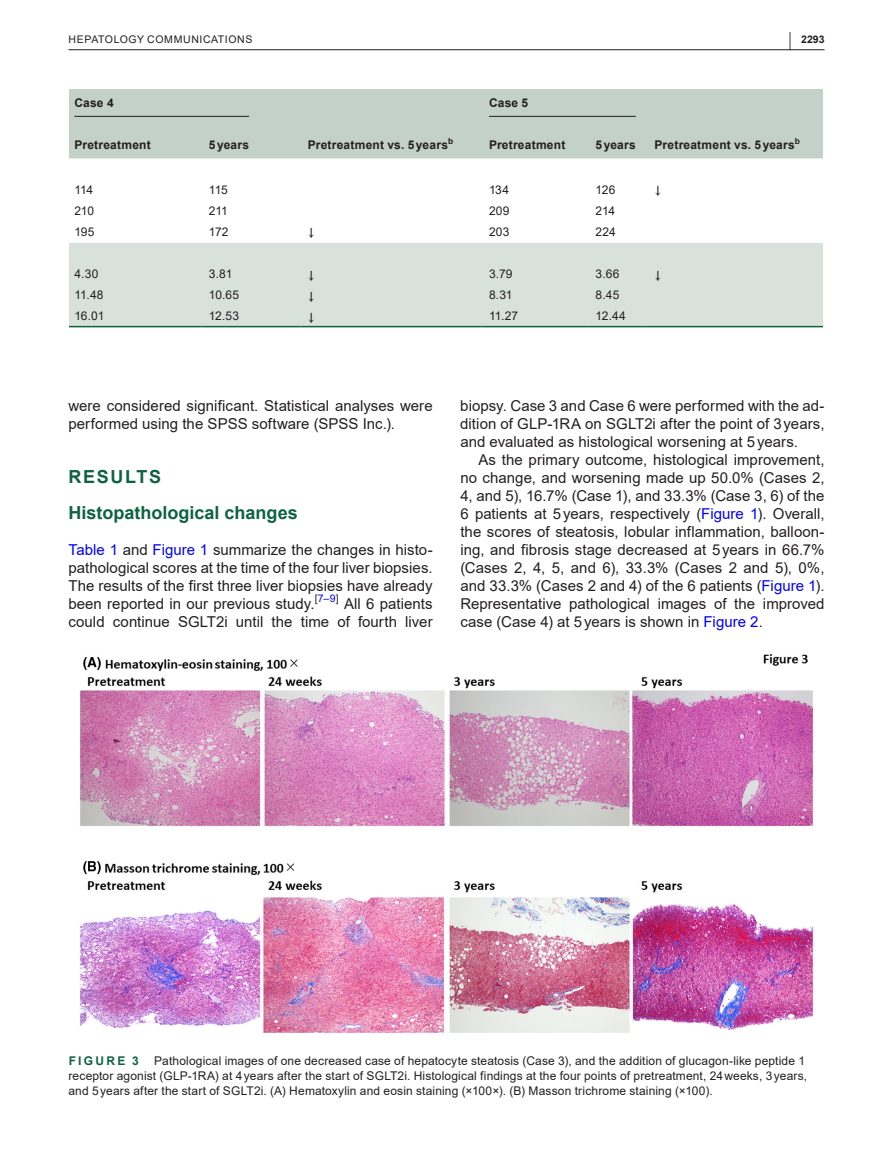
<style>
.page{position:relative;width:893px;height:1174px;background:#fff}
.page>*{position:absolute;margin:0;border:0;box-sizing:border-box;transform-origin:0 0}
.t1{font:700 19.5px "Arial";color:#231f20;scale:.38 1}
.t2{font:700 18px/36px "Arial";color:#0d6341}
.t3{font:15px/18px "Arial";letter-spacing:.005em;color:#231f20;text-align:justify}
.t4{font:12px/15px "Arial";letter-spacing:.01em;color:#231f20}
.t5{font:700 12px "Arial";letter-spacing:.015em;color:#231f20}
.t6{font:700 12px "Arial";letter-spacing:.19em;color:#0d6341}
.t7{font:700 12px "STIX";color:#231f20}
.t8{font:10.5px "Arial";letter-spacing:.055em;color:#231f20}
.t9{font:10.5px "Arial";color:#00f}
.t10{font:700 10.5px "Arial";color:#231f20}
.t11{font:700 8.4px "Arial";color:#231f20}
.s1{color:#00f}
.s2{color:#231f20}
</style>
<div class="page">
<hr style="left:68px;top:49px;width:756px;height:1px;background:#231f20">
<div style="left:69px;top:89px;width:754px;height:69px;background:#c4d1c8"></div>
<div style="left:69px;top:243px;width:754px;height:83px;background:#d9e1db"></div>
<hr style="left:67px;top:326px;width:134px;height:1px;background:#0d6341">
<hr style="left:201px;top:326px;width:99px;height:1px;background:#0d6341">
<hr style="left:300px;top:326px;width:182px;height:1px;background:#0d6341">
<hr style="left:482px;top:326px;width:106px;height:1px;background:#0d6341">
<hr style="left:588px;top:326px;width:59px;height:1px;background:#0d6341">
<hr style="left:647px;top:326px;width:176px;height:1px;background:#0d6341">
<hr style="left:74px;top:116px;width:175px;height:1px;background:#231f20">
<hr style="left:489px;top:116px;width:147px;height:1px;background:#231f20">
<img style="left:80px;top:654px;width:733px;height:379px">
<h1 class="t1" style="left:789px;top:25px;width:7px">|</h1>
<p class="t8" style="left:69px;top:32px;width:185px">HEPATOLOGY COMMUNICATIONS</p>
<p class="t10" style="left:801px;top:32px;width:25px">2293</p>
<p class="t5" style="left:74px;top:94px;width:41px">Case 4</p>
<p class="t5" style="left:489px;top:94px;width:41px">Case 5</p>
<p class="t5" style="left:74px;top:136px;width:78px">Pretreatment</p>
<p class="t5" style="left:209px;top:136px;width:42px">5years</p>
<p class="t5" style="left:308px;top:136px;width:142px">Pretreatment vs. 5years</p>
<p class="t11" style="left:448px;top:135px;width:7px">b</p>
<p class="t5" style="left:489px;top:136px;width:78px">Pretreatment</p>
<p class="t5" style="left:596px;top:136px;width:42px">5years</p>
<p class="t5" style="left:655px;top:136px;width:142px">Pretreatment vs. 5years</p>
<p class="t11" style="left:795px;top:135px;width:7px">b</p>
<p class="t4" style="left:74px;top:182px;width:20px">114</p>
<p class="t4" style="left:209px;top:182px;width:20px">115</p>
<p class="t4" style="left:489px;top:182px;width:22px">134</p>
<p class="t4" style="left:595px;top:182px;width:21px">126</p>
<p class="t7" style="left:655px;top:183px;width:9px">↓</p>
<p class="t4" style="left:74px;top:203px;width:21px">210</p>
<p class="t4" style="left:209px;top:203px;width:20px">211</p>
<p class="t4" style="left:489px;top:203px;width:22px">209</p>
<p class="t4" style="left:595px;top:203px;width:21px">214</p>
<p class="t4" style="left:74px;top:224px;width:22px">195</p>
<p class="t4" style="left:209px;top:224px;width:21px">172</p>
<p class="t7" style="left:308px;top:225px;width:9px">↓</p>
<p class="t4" style="left:489px;top:224px;width:22px">203</p>
<p class="t4" style="left:595px;top:224px;width:22px">224</p>
<p class="t4" style="left:74px;top:266px;width:25px">4.30</p>
<p class="t4" style="left:209px;top:266px;width:25px">3.81</p>
<p class="t7" style="left:308px;top:267px;width:9px">↓</p>
<p class="t4" style="left:489px;top:266px;width:25px">3.79</p>
<p class="t4" style="left:595px;top:266px;width:26px">3.66</p>
<p class="t7" style="left:655px;top:267px;width:9px">↓</p>
<p class="t4" style="left:74px;top:287px;width:31px">11.48</p>
<p class="t4" style="left:209px;top:287px;width:32px">10.65</p>
<p class="t7" style="left:308px;top:288px;width:9px">↓</p>
<p class="t4" style="left:489px;top:287px;width:25px">8.31</p>
<p class="t4" style="left:595px;top:287px;width:25px">8.45</p>
<p class="t4" style="left:74px;top:308px;width:31px">16.01</p>
<p class="t4" style="left:209px;top:308px;width:32px">12.53</p>
<p class="t7" style="left:308px;top:309px;width:9px">↓</p>
<p class="t4" style="left:489px;top:308px;width:31px">11.27</p>
<p class="t4" style="left:595px;top:308px;width:32px">12.44</p>
<p class="t3" style="left:68px;top:397px;width:366px">were considered significant. Statistical analyses were performed using the SPSS software (SPSS Inc.).</p>
<p class="t2" style="left:68px;top:459px;width:231px">RESULTS<br>Histopathological changes</p>
<p class="t3" style="left:68px;top:541px;width:366px"><span class="s1">Table 1</span> and <span class="s1">Figure 1</span> summarize the changes in histo&shy;pathological scores at the time of the four liver biopsies.<br>The results of the first three liver biopsies have already been reported in our previous study.</p>
<p class="t9" style="left:315px;top:591px;width:26px"><span class="s2">[</span>7–9<span class="s2">]</span></p>
<p class="t3" style="left:68px;top:595px;width:366px;text-align:right">All 6 patients<br>could continue SGLT2i until the time of fourth liver</p>
<p class="t3" style="left:460px;top:397px;width:366px">biopsy. Case 3 and Case 6 were performed with the ad&shy;dition of GLP-1RA on SGLT2i after the point of 3years, and evaluated as histological worsening at 5years.</p>
<p class="t3" style="left:460px;top:451px;width:366px;text-indent:18px">As the primary outcome, histological improvement, no change, and worsening made up 50.0% (Cases 2, 4, and 5), 16.7% (Case 1), and 33.3% (Case 3, 6) of the 6 patients at 5years, respectively (<span class="s1">Figure 1</span>). Overall, the scores of steatosis, lobular inflammation, balloon&shy;ing, and fibrosis stage decreased at 5years in 66.7% (Cases 2, 4, 5, and 6), 33.3% (Cases 2 and 5), 0%, and 33.3% (Cases 2 and 4) of the 6 patients (<span class="s1">Figure 1</span>).<br>Representative pathological images of the improved case (Case 4) at 5years is shown in <span class="s1">Figure 2</span>.</p>
<p class="t4" style="left:68px;top:1053px;width:740px;text-indent:86px">Pathological images of one decreased case of hepatocyte steatosis (Case 3), and the addition of glucagon-like peptide 1 receptor agonist (GLP-1RA) at 4years after the start of SGLT2i. Histological findings at the four points of pretreatment, 24weeks, 3years, and 5years after the start of SGLT2i. (A) Hematoxylin and eosin staining (×100×). (B) Masson trichrome staining (×100).</p>
<p class="t6" style="left:69px;top:1052px;width:72px">FIGURE 3</p>
</div>
